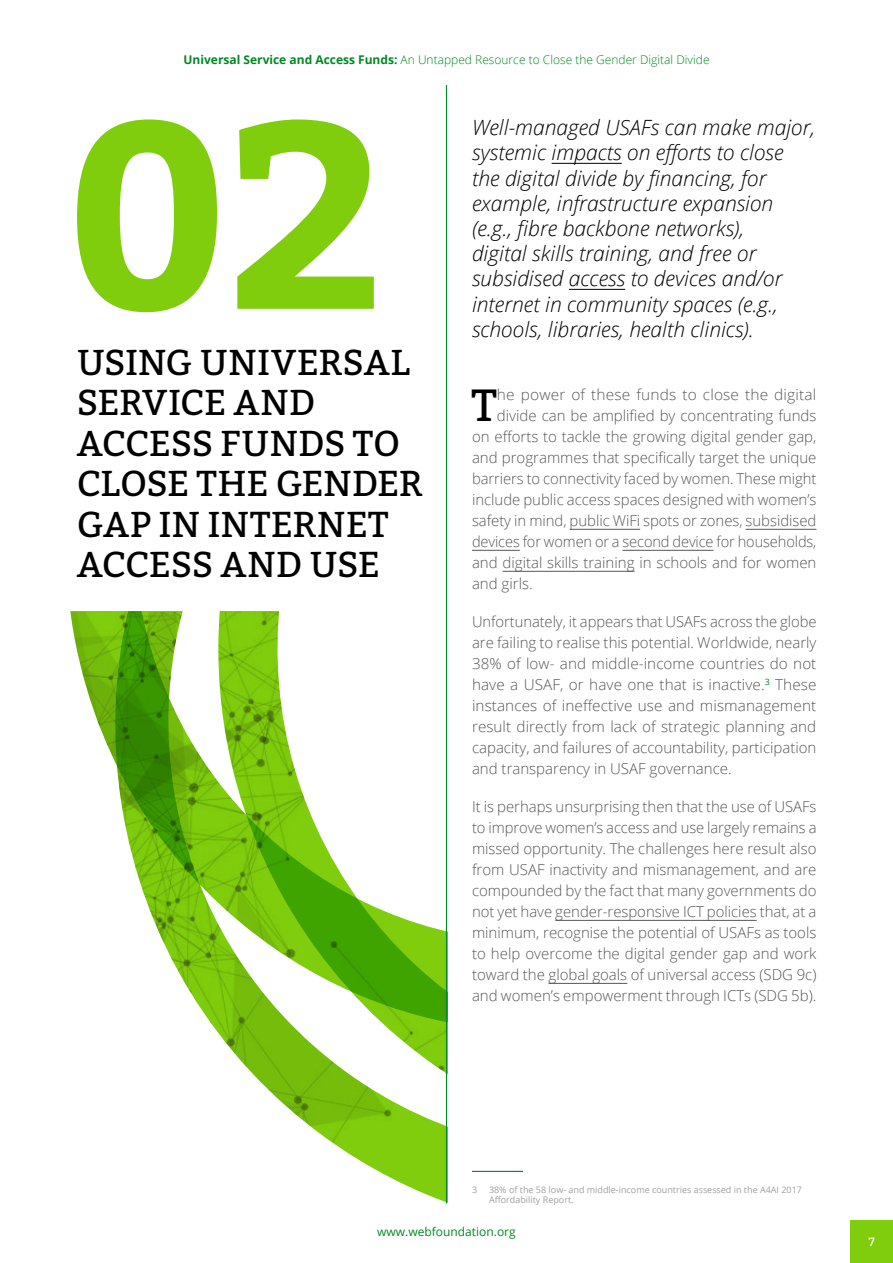
<style>
.page{position:relative;width:893px;height:1263px;background:#fff}
.page>*{position:absolute;margin:0;border:0;box-sizing:border-box;transform-origin:0 0}
.t1{font:700 264px "Bitter";color:#7fcd0d}
.t2{font:45px "Bitter";color:#000}
.t3{font:36px/40.5px "Bitter";color:#000}
.t4{font:italic 300 21px/25.2px "Open Sans";color:#000}
.t5{font:300 15px/21px "Open Sans";color:#575756;text-align:justify}
.t6{font:300 12px "Open Sans";color:#008923}
.t7{font:12px "Open Sans";color:#008923}
.t8{font:12px "Bitter";color:#fff}
.t9{font:9px/10.8px "Open Sans";color:#a1a1a1}
.s1{font-weight:700}
</style>
<div class="page">
<svg style="left:70px;top:612px;width:32px;height:120px"></svg>
<svg style="left:102px;top:612px;width:345px;height:592px"></svg>
<hr style="left:552px;top:163px;width:70px;height:1px;background:#000">
<hr style="left:569px;top:289px;width:56px;height:1px;background:#000">
<hr style="left:570px;top:529px;width:70px;height:1px;background:#575756">
<hr style="left:746px;top:529px;width:70px;height:1px;background:#575756">
<hr style="left:472px;top:550px;width:48px;height:1px;background:#575756">
<hr style="left:622px;top:550px;width:91px;height:1px;background:#575756">
<hr style="left:502px;top:571px;width:132px;height:1px;background:#575756">
<hr style="left:555px;top:920px;width:202px;height:1px;background:#575756">
<hr style="left:548px;top:983px;width:79px;height:1px;background:#575756">
<hr style="left:472px;top:1171px;width:51px;height:1px;background:#008923">
<hr style="left:446px;top:85px;width:1px;height:1118px;background:#008923">
<div style="left:850px;top:1220px;width:43px;height:43px;background:#7fcd0d"></div>
<p class="t6" style="left:184px;top:51px;width:528px"><span class="s1">Universal Service and Access Funds:</span> An Untapped Resource to Close the Gender Digital Divide</p>
<h1 class="t1" style="left:61px;top:12px;width:327px">02</h1>
<h3 class="t3" style="left:77px;top:341px;width:347px">USING UNIVERSAL<br>SERVICE AND<br>ACCESS FUNDS TO<br>CLOSE THE GENDER<br>GAP IN INTERNET<br>ACCESS AND USE</h3>
<p class="t4" style="left:472px;top:114px;width:345px">Well-managed USAFs can make major, systemic impacts on efforts to close the digital divide by financing, for example, infrastructure expansion (e.g., fibre backbone networks),<br>digital skills training, and free or subsidised access to devices and/or internet in community spaces (e.g., schools, libraries, health clinics).</p>
<h2 class="t2" style="left:472px;top:373px;width:27px">T</h2>
<p class="t5" style="left:497px;top:384px;width:321px">he power of these funds to close the digital</p>
<p class="t5" style="left:497px;top:405px;width:321px">divide can be amplified by concentrating funds</p>
<p class="t5" style="left:472px;top:426px;width:346px">on efforts to tackle the growing digital gender gap,</p>
<p class="t5" style="left:472px;top:447px;width:346px">and programmes that specifically target the unique</p>
<p class="t5" style="left:472px;top:468px;width:346px">barriers to connectivity faced by women. These might</p>
<p class="t5" style="left:472px;top:489px;width:346px">include public access spaces designed with women’s</p>
<p class="t5" style="left:472px;top:510px;width:346px">safety in mind, public WiFi spots or zones, subsidised</p>
<p class="t5" style="left:472px;top:531px;width:346px">devices for women or a second device for households,</p>
<p class="t5" style="left:472px;top:552px;width:346px">and digital skills training in schools and for women</p>
<p class="t5" style="left:472px;top:573px;width:62px">and girls.</p>
<p class="t5" style="left:472px;top:611px;width:346px">Unfortunately, it appears that USAFs across the globe are failing to realise this potential. Worldwide, nearly 38% of low- and middle-income countries do not have a USAF, or have one that is inactive.<sup>3</sup> These instances of ineffective use and mismanagement result directly from lack of strategic planning and capacity, and failures of accountability, participation and transparency in USAF governance.</p>
<p class="t5" style="left:472px;top:796px;width:346px">It is perhaps unsurprising then that the use of USAFs to improve women’s access and use largely remains a missed opportunity. The challenges here result also from USAF inactivity and mismanagement, and are compounded by the fact that many governments do not yet have gender-responsive ICT policies that, at a minimum, recognise the potential of USAFs as tools to help overcome the digital gender gap and work toward the global goals of universal access (SDG 9c) and women’s empowerment through ICTs (SDG 5b).</p>
<p class="t9" style="left:472px;top:1184px;width:7px">3</p>
<p class="t9" style="left:489px;top:1184px;width:315px">38% of the 58 low- and middle-income countries assessed in the A4AI 2017<br>Affordability Report.</p>
<p class="t7" style="left:377px;top:1224px;width:140px">www.webfoundation.org</p>
<p class="t8" style="left:869px;top:1233px;width:8px">7</p>
</div>
